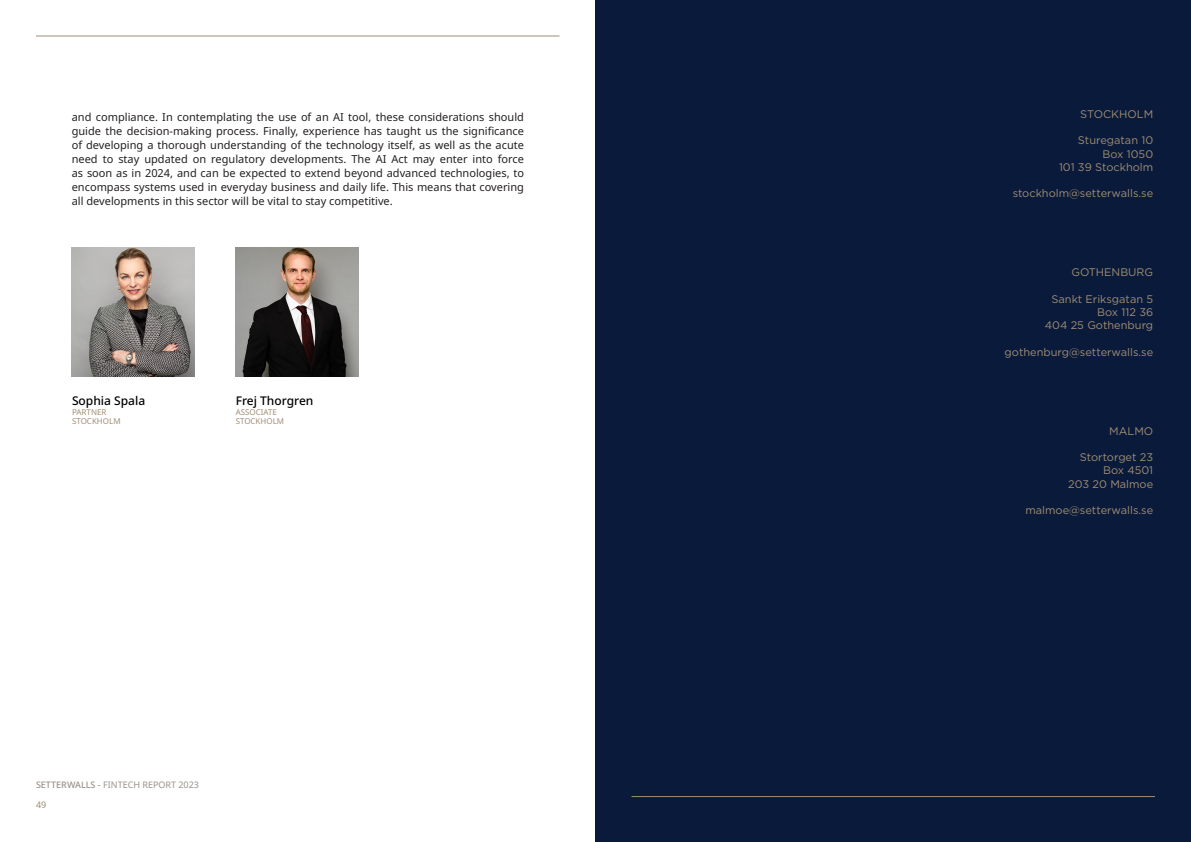
<style>
.page{position:relative;width:1191px;height:842px;background:#fff}
.page>*{position:absolute;margin:0;border:0;box-sizing:border-box;transform-origin:0 0}
.t1{font:500 12px "Noto Sans";color:#000}
.t2{font:11px/14px "Noto Sans";color:#231f20;text-align:justify}
.t3{font:11px "Gotham";color:#a08e75}
.t4{font:9px/19.3px "Noto Sans";color:#99928b}
.t5{font:8px "Noto Sans";color:#a08e75}
.s1{font-weight:500}
.s2{color:#9f8e74}
</style>
<div class="page">
<hr style="left:36px;top:36px;width:523px;height:1px;background:#a08e75">
<div style="left:595px;top:0;width:596px;height:842px;background:#0a1a3a"></div>
<hr style="left:631px;top:796px;width:524px;height:1px;background:#a08e75">
<img style="left:72px;top:247px;width:122px;height:129px">
<img style="left:236px;top:247px;width:122px;height:129px">
<p class="t2" style="left:72px;top:110px;width:454px">and compliance. In contemplating the use of an AI tool, these considerations should guide the decision-making process. Finally, experience has taught us the significance of developing a thorough understanding of the technology itself, as well as the acute need to stay updated on regulatory developments. The AI Act may enter into force as soon as in 2024, and can be expected to extend beyond advanced technologies, to encompass systems used in everyday business and daily life. This means that covering all developments in this sector will be vital to stay competitive.</p>
<p class="t1" style="left:72px;top:394px;width:75px">Sophia Spala</p>
<p class="t5" style="left:72px;top:407px;width:36px">PARTNER</p>
<p class="t5" style="left:72px;top:417px;width:50px">STOCKHOLM</p>
<p class="t1" style="left:236px;top:394px;width:79px">Frej Thorgren</p>
<p class="t5" style="left:236px;top:407px;width:43px">ASSOCIATE</p>
<p class="t5" style="left:236px;top:417px;width:50px">STOCKHOLM</p>
<p class="t4" style="left:36px;top:776px;width:165px"><span class="s1">SETTERWALLS -</span> FINTECH REPORT 2023<br><span class="s2">49</span></p>
<p class="t3" style="left:1080px;top:107px;width:74px">STOCKHOLM</p>
<p class="t3" style="left:1078px;top:133px;width:77px">Sturegatan 10</p>
<p class="t3" style="left:1102px;top:147px;width:52px">Box 1050</p>
<p class="t3" style="left:1059px;top:160px;width:96px">101 39 Stockholm</p>
<p class="t3" style="left:1012px;top:186px;width:142px">stockholm@setterwalls.se</p>
<p class="t3" style="left:1071px;top:265px;width:83px">GOTHENBURG</p>
<p class="t3" style="left:1051px;top:292px;width:103px">Sankt Eriksgatan 5</p>
<p class="t3" style="left:1097px;top:305px;width:57px">Box 112 36</p>
<p class="t3" style="left:1044px;top:318px;width:110px">404 25 Gothenburg</p>
<p class="t3" style="left:1004px;top:345px;width:150px">gothenburg@setterwalls.se</p>
<p class="t3" style="left:1109px;top:424px;width:45px">MALMO</p>
<p class="t3" style="left:1079px;top:450px;width:75px">Stortorget 23</p>
<p class="t3" style="left:1103px;top:463px;width:52px">Box 4501</p>
<p class="t3" style="left:1068px;top:477px;width:86px">203 20 Malmoe</p>
<p class="t3" style="left:1025px;top:503px;width:129px">malmoe@setterwalls.se</p>
</div>
